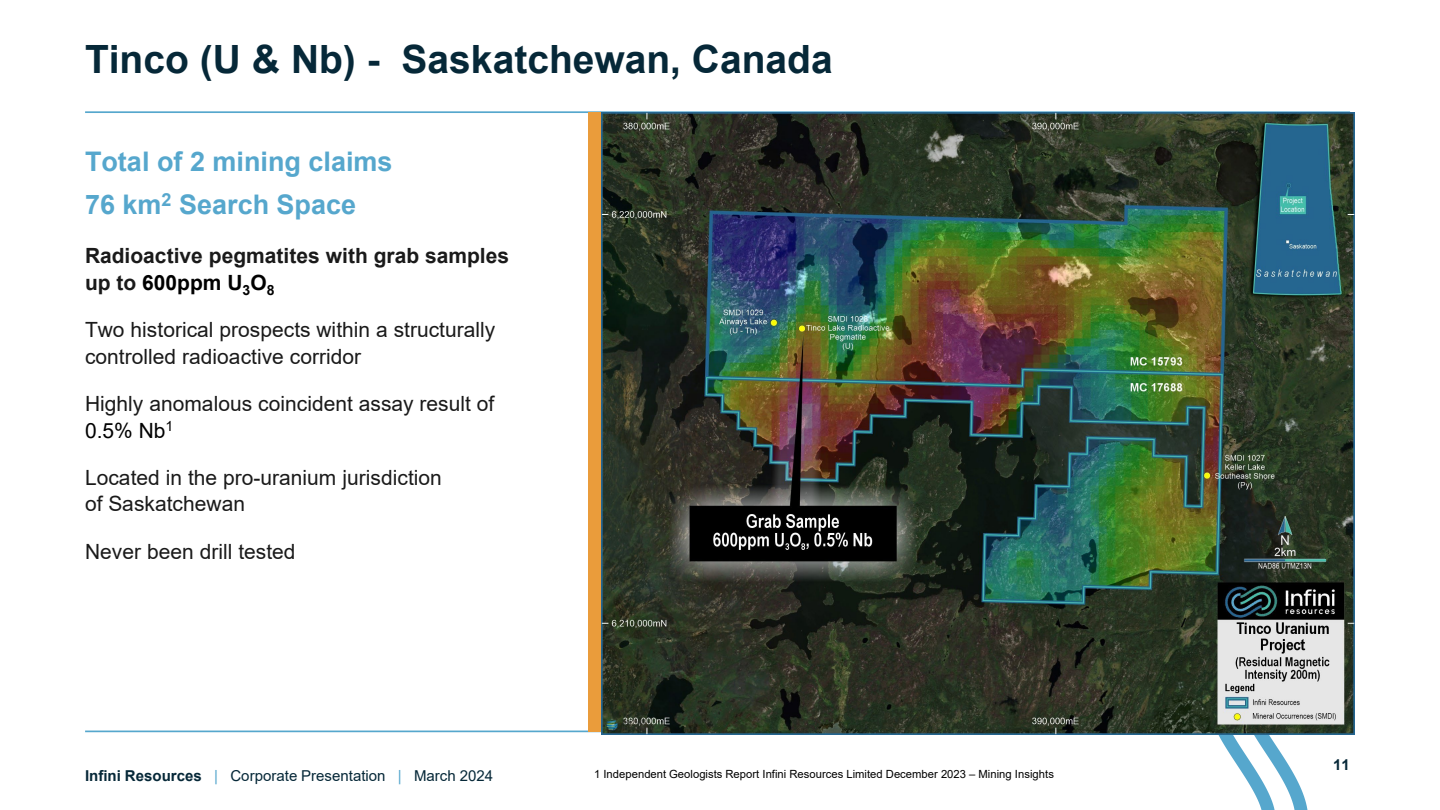
<style>
.page{position:relative;width:1440px;height:810px;background:#fff}
.page>*{position:absolute;margin:0;border:0;box-sizing:border-box;transform-origin:0 0}
.t1{font:700 39px "Arial";color:#062838}
.t2{font:700 27px "Arial";color:#56a7cd}
.t3{font:21px/26.5px "Arial";color:#1a1a1a}
.t4{font:700 21px/26.5px "Arial";color:#1a1a1a}
.t5{font:15px "Arial";color:#062838}
.t6{font:700 15px "Arial";color:#062838}
.t7{font:11.25px "Arial";letter-spacing:.005em;color:#000}
.s1{color:#000}
.s2{font-weight:700}
.s3{color:#56a7cd}
</style>
<div class="page">
<hr style="left:85px;top:731px;width:1265px;height:1px;background:#56a7cd">
<hr style="left:85px;top:111px;width:1265px;height:2px;background:#56a7cd">
<svg style="left:1218px;top:735px;width:89px;height:75px"></svg>
<div style="left:589px;top:112px;width:13px;height:620px;background:#ea9c3b"></div>
<img style="left:602px;top:112px;width:753px;height:623px">
<h2 class="t1" style="left:85px;top:31px;width:749px">Tinco (U &amp; Nb) - Saskatchewan, Canada</h2>
<p class="t2" style="left:85px;top:142px;width:309px">Total of 2 mining claims</p>
<p class="t2" style="left:85px;top:185px;width:273px">76 km<sup>2</sup> Search Space</p>
<p class="t4" style="left:85px;top:243px;width:426px">Radioactive pegmatites with grab samples up to <span class="s1">600ppm U</span><sub>3</sub><span class="s1">O</span><sub>8</sub></p>
<p class="t3" style="left:85px;top:316px;width:412px">Two historical prospects within a structurally controlled radioactive corridor</p>
<p class="t3" style="left:85px;top:390px;width:411px">Highly anomalous coincident assay result of<br><span class="s1">0.5% Nb</span><sup>1</sup></p>
<p class="t3" style="left:85px;top:464px;width:358px">Located in the pro-uranium jurisdiction of Saskatchewan</p>
<p class="t3" style="left:85px;top:538px;width:212px">Never been drill tested</p>
<p class="t5" style="left:85px;top:765px;width:410px"><span class="s2">Infini Resources</span> <span class="s3">|</span> Corporate Presentation <span class="s3">|</span> March 2024</p>
<p class="t7" style="left:594px;top:766px;width:461px">1 Independent Geologists Report Infini Resources Limited December 2023 – Mining Insights</p>
<p class="t6" style="left:1333px;top:754px;width:18px">11</p>
</div>
